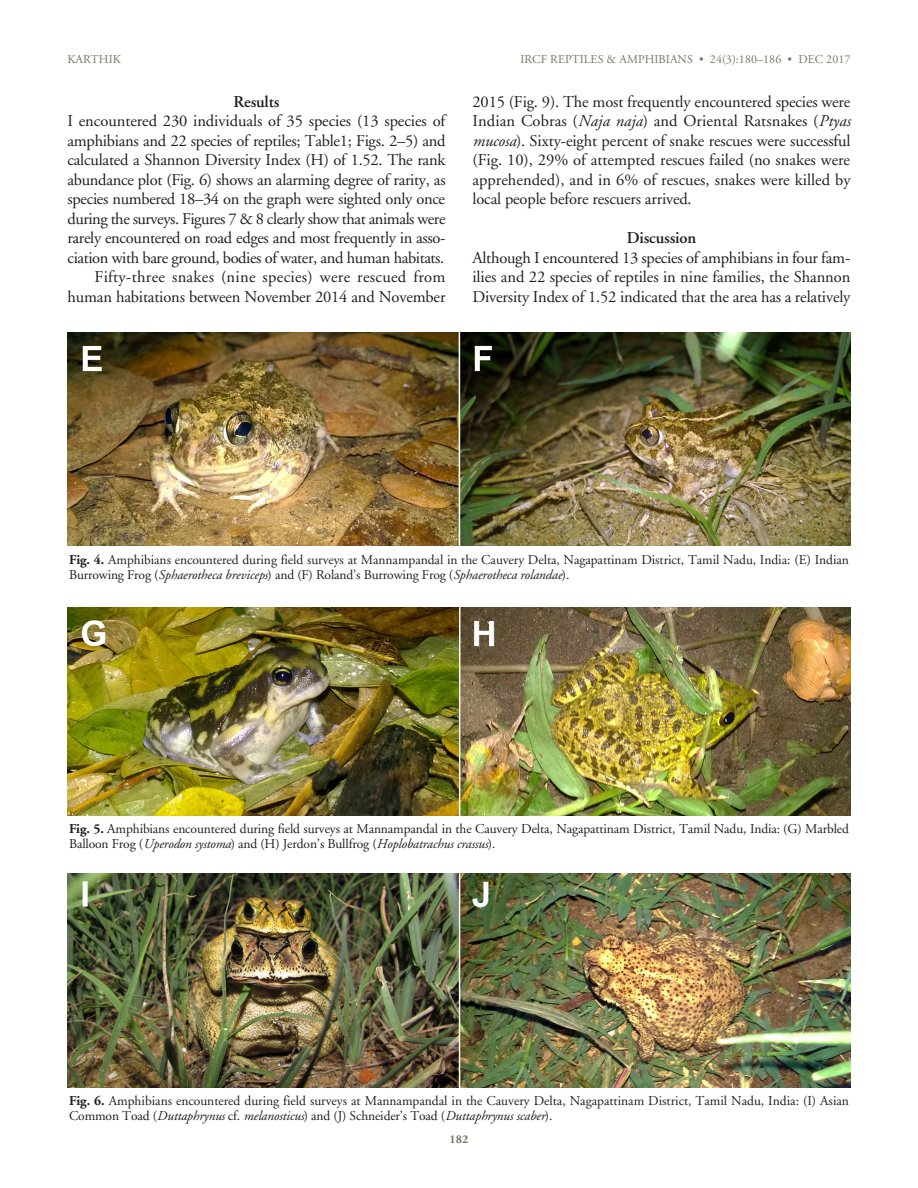
<style>
.page{position:relative;width:918px;height:1188px;background:#fff}
.page>*{position:absolute;margin:0;border:0;box-sizing:border-box;transform-origin:0 0}
.TEXT{font:16.5px/19.5px "Adobe Garamond";letter-spacing:-.01em;color:#231f20;text-align:justify}
.SUBhead{font:600 16.5px "Adobe Garamond";letter-spacing:-.01em;color:#231f20}
.Figure_Caption{font:13.5px/15px "Adobe Garamond";letter-spacing:-.005em;color:#231f20}
.Running_Head_RIGHT{font:12px "Adobe Garamond";letter-spacing:.005em;color:#717a60}
.Running_Head_LEFT{font:12px "Adobe Garamond";letter-spacing:.005em;color:#717a60}
.t1{font:700 12px "Adobe Garamond";color:#717a60}
.s1{font-style:italic}
.s2{font-weight:700}
</style>
<div class="page">
<img style="left:68px;top:332px;width:782px;height:214px">
<img style="left:68px;top:608px;width:782px;height:207px">
<img style="left:68px;top:873px;width:782px;height:214px">
<p class="Running_Head_LEFT" style="left:68px;top:53px;width:55px">KARTHIK</p>
<p class="Running_Head_RIGHT" style="left:520px;top:53px;width:332px">IRCF REPTILES &amp; AMPHIBIANS • 24(3):180–186 • DEC 2017</p>
<p class="SUBhead" style="left:233px;top:92px;width:48px">Results</p>
<p class="TEXT" style="left:68px;top:112px;width:380px">I encountered 230 individuals of 35 species (13 species of amphibians and 22 species of reptiles; Table1; Figs. 2–5) and calculated a Shannon Diversity Index (H) of 1.52. The rank abundance plot (Fig. 6) shows an alarming degree of rarity, as species numbered 18–34 on the graph were sighted only once during the surveys. Figures 7 &amp; 8 clearly show that animals were rarely encountered on road edges and most frequently in asso&shy;ciation with bare ground, bodies of water, and human habitats.</p>
<p class="TEXT" style="left:68px;top:268px;width:380px;text-align:right">Fifty-three snakes (nine species) were rescued from human habitations between November 2014 and November</p>
<p class="TEXT" style="left:472px;top:92px;width:380px">2015 (Fig. 9). The most frequently encountered species were Indian Cobras (<span class="s1">Naja naja</span>) and Oriental Ratsnakes (<span class="s1">Ptyas mucosa</span>). Sixty-eight percent of snake rescues were successful (Fig. 10), 29% of attempted rescues failed (no snakes were apprehended), and in 6% of rescues, snakes were killed by local people before rescuers arrived.</p>
<p class="SUBhead" style="left:627px;top:229px;width:71px">Discussion</p>
<p class="TEXT" style="left:472px;top:248px;width:380px">Although I encountered 13 species of amphibians in four fam&shy;ilies and 22 species of reptiles in nine families, the Shannon Diversity Index of 1.52 indicated that the area has a relatively</p>
<p class="Figure_Caption" style="left:69px;top:553px;width:781px"><span class="s2">Fig. 4.</span> Amphibians encountered during field surveys at Mannampandal in the Cauvery Delta, Nagapattinam District, Tamil Nadu, India: (E) Indian<br>Burrowing Frog (<span class="s1">Sphaerotheca breviceps</span>) and (F) Roland’s Burrowing Frog (<span class="s1">Sphaerotheca rolandae</span>).</p>
<p class="Figure_Caption" style="left:69px;top:822px;width:782px"><span class="s2">Fig. 5.</span> Amphibians encountered during field surveys at Mannampandal in the Cauvery Delta, Nagapattinam District, Tamil Nadu, India: (G) Marbled<br>Balloon Frog (<span class="s1">Uperodon systoma</span>) and (H) Jerdon’s Bullfrog (<span class="s1">Hoplobatrachus crassus</span>).</p>
<p class="Figure_Caption" style="left:69px;top:1094px;width:781px"><span class="s2">Fig. 6.</span> Amphibians encountered during field surveys at Mannampandal in the Cauvery Delta, Nagapattinam District, Tamil Nadu, India: (I) Asian<br>Common Toad (<span class="s1">Duttaphrynus</span> cf. <span class="s1">melanosticus</span>) and (J) Schneider’s Toad (<span class="s1">Duttaphrynus scaber</span>).</p>
<p class="t1" style="left:450px;top:1132px;width:20px">182</p>
</div>
